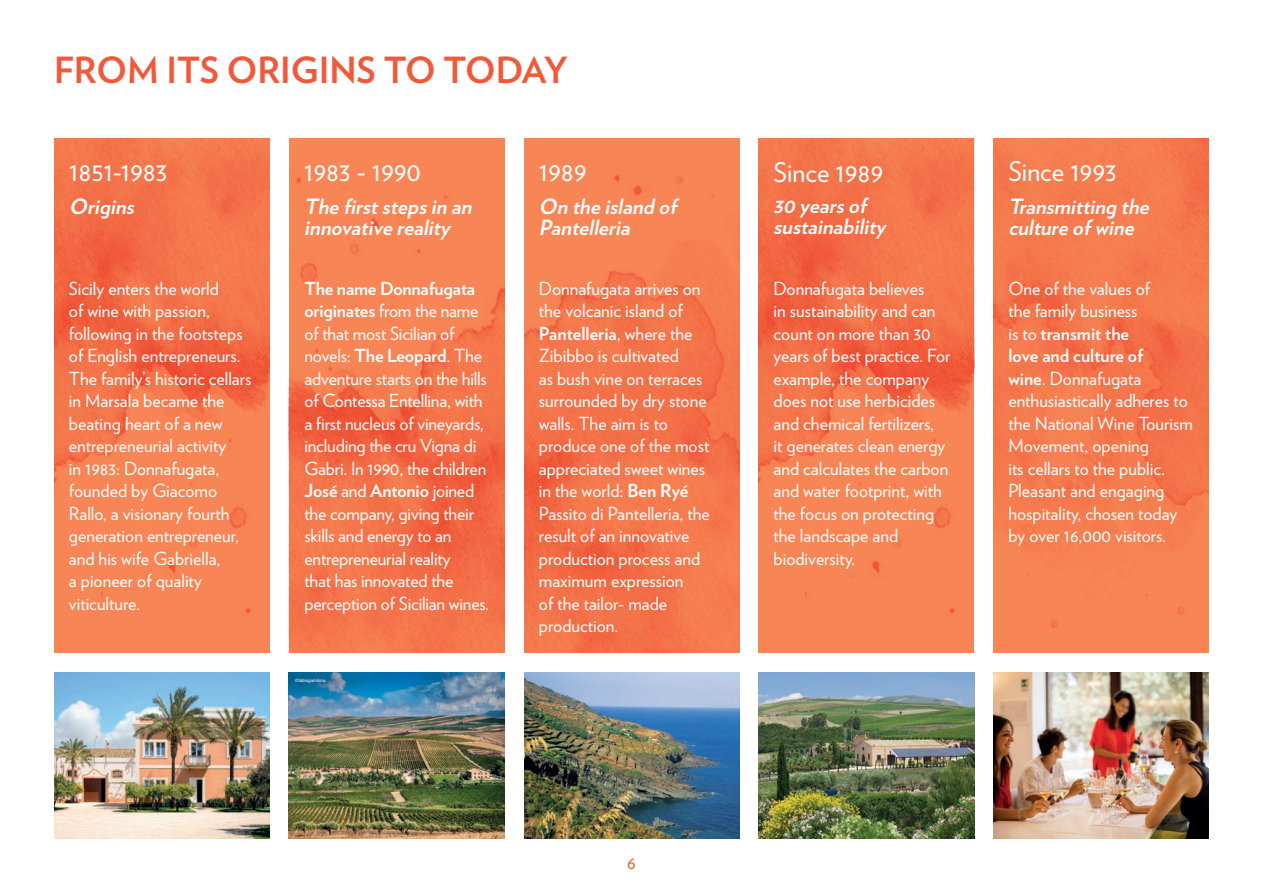
<style>
.page{position:relative;width:1263px;height:893px;background:#fff}
.page>*{position:absolute;margin:0;border:0;box-sizing:border-box;transform-origin:0 0}
.t1{font:700 36px "Verlag";color:#f05939}
.t2{font:27px "Verlag";color:#fff}
.t3{font:italic 700 21px/21px "Verlag";color:#fff}
.t4{font:18px/22.5px "Verlag";color:#fff}
.t5{font:18px "Verlag";color:#f05939}
.t6{font:4.5px "Helvetica";color:#fff}
.s1{font-weight:700}
</style>
<div class="page">
<img style="left:289px;top:673px;width:216px;height:166px">
<img style="left:993px;top:673px;width:216px;height:166px">
<img style="left:54px;top:673px;width:216px;height:166px">
<img style="left:524px;top:673px;width:215px;height:166px">
<img style="left:54px;top:138px;width:216px;height:515px">
<img style="left:289px;top:138px;width:216px;height:514px">
<img style="left:524px;top:138px;width:215px;height:514px">
<img style="left:758px;top:138px;width:216px;height:515px">
<img style="left:993px;top:138px;width:216px;height:515px">
<img style="left:758px;top:673px;width:216px;height:166px">
<h1 class="t1" style="left:54px;top:42px;width:516px">FROM ITS ORIGINS TO TODAY</h1>
<h2 class="t2" style="left:69px;top:152px;width:100px">1851-1983</h2>
<h2 class="t2" style="left:304px;top:152px;width:118px">1983 - 1990</h2>
<h2 class="t2" style="left:539px;top:152px;width:49px">1989</h2>
<p class="t3" style="left:69px;top:195px;width:72px">Origins</p>
<p class="t3" style="left:304px;top:195px;width:174px">Thefirststepsin an innovativereality</p>
<p class="t3" style="left:539px;top:195px;width:144px">On theisland of<br>Pantelleria</p>
<p class="t4" style="left:69px;top:276px;width:184px">Sicily enters the world<br>of wine with passion, following in the footsteps of English entrepreneurs.<br>The family’s historic cellars in Marsala became the beating heart of a new entrepreneurial activity<br>in 1983: Donnafugata, founded by Giacomo<br>Rallo, a visionary fourth generation entrepreneur, and his wife Gabriella,<br>a pioneer of quality viticulture.</p>
<p class="t4" style="left:304px;top:276px;width:186px"><span class="s1">The name Donnafugata originates</span> from the name of that most Sicilian of novels: <span class="s1">The Leopard</span>. The adventure starts on the hills of Contessa Entellina, with a first nucleus of vineyards, including the cru Vigna di<br>Gabri. In 1990, the children<br><span class="s1">José</span> and <span class="s1">Antonio</span> joined the company, giving their skills and energy to an entrepreneurial reality<br>that has innovated the perception of Sicilian wines.</p>
<p class="t4" style="left:539px;top:276px;width:172px">Donnafugata arrives on the volcanic island of<br><span class="s1">Pantelleria</span>, where the<br>Zibibbo is cultivated<br>as bush vine on terraces surrounded by dry stone walls. The aim is to produce one of the most appreciated sweet wines in the world: <span class="s1">Ben Ryé<br></span>Passito di Pantelleria, the result of an innovative production process and maximum expression<br>of the tailor- made production.</p>
<p class="t6" style="left:295px;top:677px;width:32px">©fabiogambina</p>
<h2 class="t2" style="left:773px;top:152px;width:111px">Since 1989</h2>
<p class="t3" style="left:773px;top:194px;width:119px">30 yearsof sustainability</p>
<p class="t4" style="left:773px;top:276px;width:178px">Donnafugata believes<br>in sustainability and can count on more than 30 years of best practice. For example, the company does not use herbicides and chemical fertilizers,<br>it generates clean energy and calculates the carbon and water footprint, with the focus on protecting the landscape and biodiversity.</p>
<h2 class="t2" style="left:1008px;top:152px;width:110px">Since 1993</h2>
<p class="t3" style="left:1008px;top:195px;width:147px">Transmitting the cultureofwine</p>
<p class="t4" style="left:1008px;top:276px;width:186px">One of the values of<br>the family business<br>is to <span class="s1">transmit the<br>love and culture of<br>wine</span>. Donnafugata enthusiastically adheres to the National Wine Tourism<br>Movement, opening<br>its cellars to the public.<br>Pleasant and engaging hospitality, chosen today by over 16,000 visitors.</p>
<p class="t5" style="left:627px;top:849px;width:10px">6</p>
</div>
